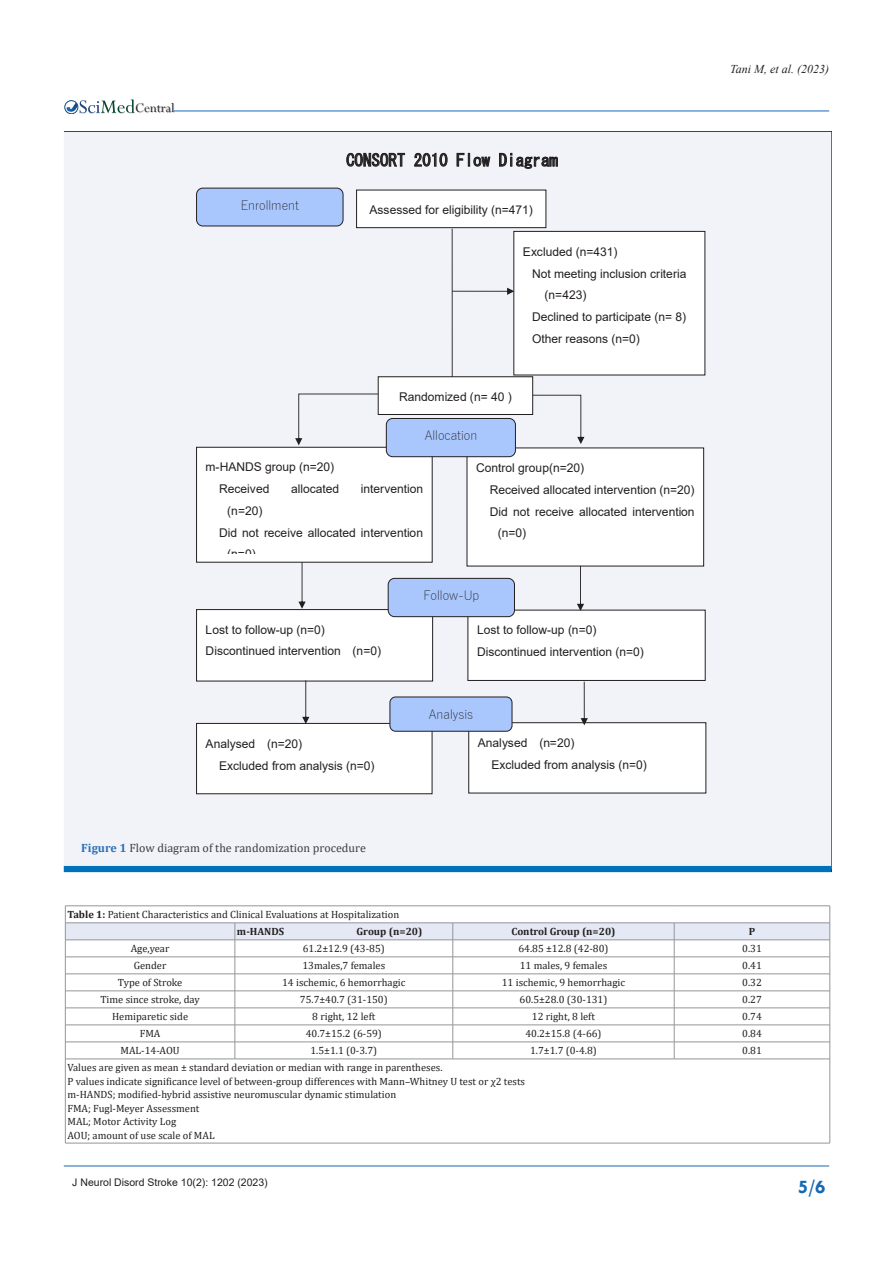
<style>
.page{position:relative;width:893px;height:1263px;background:#fff}
.page>*{position:absolute;margin:0;border:0;box-sizing:border-box;transform-origin:0 0}
.t1{font:700 19.5px "Tw Cen";color:#1768b4}
.t2{font:16.8px "MS Gothic";letter-spacing:.005em;color:#231f20}
.t3{font:14.55px "Perpetua";color:#211e1e}
.t4{font:300 12.6px "Yu Gothic";color:#231f20}
.t5{font:12px/21.9px "Arial";color:#231f20}
.t6{font:12px "Cambria";color:#3e3e3f}
.t7{font:italic 12px "Times New Roman";color:#231f20}
.Table_Paragraph{font:10.5px "Cambria";color:#231f20}
.Table_Paragraph-2{font:700 10.5px "Cambria";color:#231f20}
.t8{font:10.5px "Arial";color:#231f20}
.s1{font-weight:700;color:#2a71b8}
.s2{font-weight:700}
</style>
<div class="page">
<img style="left:79px;top:103px;width:96px;height:11px">
<div style="left:64px;top:100px;width:14px;height:14px;border:1px solid #074d7c;border-radius:50%"></div>
<svg style="left:66px;top:99px;width:69px;height:14px"></svg>
<hr style="left:64px;top:1166px;width:765px;height:1px;background:#1768b4">
<hr style="left:174px;top:111px;width:655px;height:1px;background:#1768b4">
<div style="left:64px;top:132px;width:767px;height:734px;background:#f1f3f9"></div>
<div style="left:64px;top:866px;width:767px;height:6px;background:#0072bc"></div>
<svg style="left:346px;top:153px;width:59px;height:14px"></svg>
<svg style="left:414px;top:153px;width:34px;height:14px"></svg>
<svg style="left:457px;top:153px;width:33px;height:14px"></svg>
<svg style="left:499px;top:153px;width:59px;height:16px"></svg>
<div style="left:357px;top:190px;width:189px;height:38px;background:#fff"></div>
<div style="left:356px;top:190px;width:190px;height:38px;border:1px solid #231f20"></div>
<div style="left:514px;top:231px;width:191px;height:144px;background:#fff"></div>
<div style="left:513px;top:231px;width:192px;height:144px;border:1px solid #231f20"></div>
<div style="left:197px;top:723px;width:235px;height:71px;background:#fff"></div>
<div style="left:196px;top:723px;width:236px;height:71px;border:1px solid #231f20"></div>
<div style="left:197px;top:609px;width:236px;height:72px;background:#fff"></div>
<div style="left:196px;top:609px;width:237px;height:72px;border:1px solid #231f20"></div>
<div style="left:197px;top:447px;width:235px;height:115px;background:#fff"></div>
<div style="left:196px;top:447px;width:237px;height:116px;border:1px solid #231f20"></div>
<div style="left:468px;top:610px;width:237px;height:70px;background:#fff"></div>
<div style="left:467px;top:610px;width:239px;height:71px;border:1px solid #231f20"></div>
<div style="left:467px;top:448px;width:237px;height:118px;background:#fff"></div>
<div style="left:469px;top:723px;width:237px;height:70px;background:#fff"></div>
<div style="left:468px;top:722px;width:238px;height:71px;border:1px solid #231f20"></div>
<div style="left:386px;top:418px;width:129px;height:39px;background:#a9c7fd;border-radius:6px"></div>
<div style="left:386px;top:418px;width:130px;height:39px;border:1px solid #231f20;border-radius:6px"></div>
<div style="left:390px;top:697px;width:122px;height:34px;background:#a9c7fd;border-radius:6px"></div>
<div style="left:389px;top:696px;width:123px;height:36px;border:1px solid #231f20;border-radius:6px"></div>
<div style="left:388px;top:578px;width:126px;height:39px;background:#a9c7fd;border-radius:6px"></div>
<div style="left:388px;top:578px;width:127px;height:39px;border:1px solid #231f20;border-radius:6px"></div>
<svg style="left:298px;top:562px;width:8px;height:47px"></svg>
<svg style="left:577px;top:566px;width:7px;height:45px"></svg>
<svg style="left:302px;top:680px;width:7px;height:44px"></svg>
<svg style="left:581px;top:682px;width:7px;height:43px"></svg>
<svg style="left:295px;top:229px;width:289px;height:216px"></svg>
<div style="left:197px;top:188px;width:146px;height:38px;background:#a9c7fd;border-radius:6px"></div>
<div style="left:196px;top:188px;width:147px;height:38px;border:1px solid #231f20;border-radius:6px"></div>
<hr style="left:65px;top:905px;width:170px;height:1px;background:#939598">
<hr style="left:235px;top:905px;width:218px;height:1px;background:#939598">
<hr style="left:453px;top:905px;width:221px;height:1px;background:#939598">
<hr style="left:674px;top:905px;width:156px;height:1px;background:#939598">
<svg style="left:65px;top:906px;width:765px;height:153px"></svg>
<hr style="left:65px;top:1059px;width:170px;height:1px;background:#939598">
<hr style="left:65px;top:1059px;width:1px;height:84px;background:#939598">
<hr style="left:235px;top:1059px;width:218px;height:1px;background:#939598">
<hr style="left:453px;top:1059px;width:221px;height:1px;background:#939598">
<hr style="left:674px;top:1059px;width:156px;height:1px;background:#939598">
<hr style="left:829px;top:1059px;width:1px;height:84px;background:#939598">
<hr style="left:65px;top:1143px;width:170px;height:1px;background:#939598">
<hr style="left:235px;top:1143px;width:218px;height:1px;background:#939598">
<hr style="left:453px;top:1143px;width:221px;height:1px;background:#939598">
<hr style="left:674px;top:1143px;width:156px;height:1px;background:#939598">
<h3 class="t3" style="left:135px;top:99px;width:41px">Central</h3>
<p class="t4" style="left:241px;top:194px;width:59px">Enrollment</p>
<p class="t2" style="left:346px;top:152px;width:213px">CONSORT 2010 Flow Diagram</p>
<p class="t5" style="left:370px;top:199px;width:165px">Assessed for eligibility (n=471)</p>
<p class="t5" style="left:523px;top:240px;width:96px">Excluded (n=431)</p>
<p class="t5" style="left:532px;top:262px;width:156px">Not meeting inclusion criteria</p>
<p class="t5" style="left:545px;top:284px;width:43px">(n=423)</p>
<p class="t5" style="left:532px;top:306px;width:156px">Declined to participate (n= 8)</p>
<p class="t5" style="left:532px;top:327px;width:109px">Other reasons (n=0)</p>
<p class="t5" style="left:399px;top:386px;width:114px">Randomized (n= 40 )</p>
<p class="t4" style="left:425px;top:424px;width:54px">Allocation</p>
<p class="t5" style="left:219px;top:456px;width:117px;text-indent:-14px">m-HANDS group (n=20)<br>Received</p>
<p class="t5" style="left:291px;top:478px;width:50px">allocated</p>
<p class="t5" style="left:361px;top:478px;width:64px">intervention</p>
<p class="t5" style="left:227px;top:499px;width:37px">(n=20)</p>
<p class="t5" style="left:219px;top:521px;width:205px">Did not receive allocated intervention</p>
<p class="t5" style="left:227px;top:543px;width:30px">(n=0)</p>
<p class="t5" style="left:476px;top:457px;width:109px">Control group(n=20)</p>
<p class="t5" style="left:490px;top:479px;width:206px">Received allocated intervention (n=20)</p>
<p class="t5" style="left:490px;top:500px;width:206px">Did not receive allocated intervention</p>
<p class="t5" style="left:498px;top:522px;width:30px">(n=0)</p>
<p class="t5" style="left:206px;top:619px;width:177px">Lost to follow-up (n=0)<br>Discontinued intervention (n=0)</p>
<p class="t5" style="left:219px;top:732px;width:157px;text-indent:-14px">Analysed (n=20)<br>Excluded from analysis (n=0)</p>
<p class="t4" style="left:423px;top:584px;width:58px">Follow-Up</p>
<p class="t5" style="left:477px;top:619px;width:168px">Lost to follow-up (n=0)<br>Discontinued intervention (n=0)</p>
<p class="t4" style="left:429px;top:702px;width:46px">Analysis</p>
<p class="t5" style="left:491px;top:732px;width:157px;text-indent:-14px">Analysed (n=20)<br>Excluded from analysis (n=0)</p>
<p class="t6" style="left:81px;top:840px;width:286px"><span class="s1">Figure 1</span> Flow diagram of the randomization procedure</p>
<p class="t7" style="left:730px;top:61px;width:100px">Tani M, et al. (2023)</p>
<p class="Table_Paragraph" style="left:67px;top:909px;width:333px"><span class="s2">Table 1:</span> Patient Characteristics and Clinical Evaluations at Hospitalization</p>
<p class="Table_Paragraph-2" style="left:237px;top:924px;width:49px">m-HANDS</p>
<p class="Table_Paragraph-2" style="left:356px;top:924px;width:67px">Group (n=20)</p>
<p class="Table_Paragraph-2" style="left:511px;top:924px;width:106px">Control Group (n=20)</p>
<p class="Table_Paragraph-2" style="left:749px;top:924px;width:8px">P</p>
<p class="Table_Paragraph" style="left:131px;top:943px;width:40px">Age,year</p>
<p class="Table_Paragraph" style="left:303px;top:943px;width:84px">61.2±12.9 (43-85)</p>
<p class="Table_Paragraph" style="left:518px;top:943px;width:92px">64.85 ±12.8 (42-80)</p>
<p class="Table_Paragraph" style="left:742px;top:943px;width:21px">0.31</p>
<p class="Table_Paragraph" style="left:134px;top:960px;width:34px">Gender</p>
<p class="Table_Paragraph" style="left:302px;top:960px;width:84px">13males,7 females</p>
<p class="Table_Paragraph" style="left:520px;top:960px;width:89px">11 males, 9 females</p>
<p class="Table_Paragraph" style="left:742px;top:960px;width:21px">0.41</p>
<p class="Table_Paragraph" style="left:118px;top:977px;width:66px">Type of Stroke</p>
<p class="Table_Paragraph" style="left:282px;top:977px;width:125px">14 ischemic, 6 hemorrhagic</p>
<p class="Table_Paragraph" style="left:502px;top:977px;width:125px">11 ischemic, 9 hemorrhagic</p>
<p class="Table_Paragraph" style="left:742px;top:977px;width:21px">0.32</p>
<p class="Table_Paragraph" style="left:100px;top:994px;width:101px">Time since stroke, day</p>
<p class="Table_Paragraph" style="left:300px;top:994px;width:89px">75.7±40.7 (31-150)</p>
<p class="Table_Paragraph" style="left:520px;top:994px;width:89px">60.5±28.0 (30-131)</p>
<p class="Table_Paragraph" style="left:742px;top:994px;width:21px">0.27</p>
<p class="Table_Paragraph" style="left:112px;top:1011px;width:78px">Hemiparetic side</p>
<p class="Table_Paragraph" style="left:312px;top:1011px;width:65px">8 right, 12 left</p>
<p class="Table_Paragraph" style="left:532px;top:1011px;width:65px">12 right, 8 left</p>
<p class="Table_Paragraph" style="left:742px;top:1011px;width:21px">0.74</p>
<p class="Table_Paragraph" style="left:140px;top:1028px;width:22px">FMA</p>
<p class="Table_Paragraph" style="left:306px;top:1028px;width:78px">40.7±15.2 (6-59)</p>
<p class="Table_Paragraph" style="left:525px;top:1028px;width:78px">40.2±15.8 (4-66)</p>
<p class="Table_Paragraph" style="left:742px;top:1028px;width:21px">0.84</p>
<p class="Table_Paragraph" style="left:120px;top:1045px;width:61px">MAL-14-AOU</p>
<p class="Table_Paragraph" style="left:310px;top:1045px;width:68px">1.5±1.1 (0-3.7)</p>
<p class="Table_Paragraph" style="left:530px;top:1045px;width:68px">1.7±1.7 (0-4.8)</p>
<p class="Table_Paragraph" style="left:742px;top:1045px;width:21px">0.81</p>
<p class="Table_Paragraph" style="left:67px;top:1061px;width:377px">Values are given as mean ± standard deviation or median with range in parentheses.</p>
<p class="Table_Paragraph" style="left:67px;top:1075px;width:459px">P values indicate significance level of between-group differences with Mann–Whitney U test or χ2 tests</p>
<p class="Table_Paragraph" style="left:67px;top:1088px;width:330px">m-HANDS; modified-hybrid assistive neuromuscular dynamic stimulation</p>
<p class="Table_Paragraph" style="left:67px;top:1102px;width:133px">FMA; Fugl-Meyer Assessment</p>
<p class="Table_Paragraph" style="left:67px;top:1115px;width:110px">MAL; Motor Activity Log</p>
<p class="Table_Paragraph" style="left:67px;top:1129px;width:149px">AOU; amount of use scale of MAL</p>
<p class="t8" style="left:72px;top:1175px;width:197px">J Neurol Disord Stroke 10(2): 1202 (2023)</p>
<h1 class="t1" style="left:798px;top:1175px;width:29px">5/6</h1>
</div>
